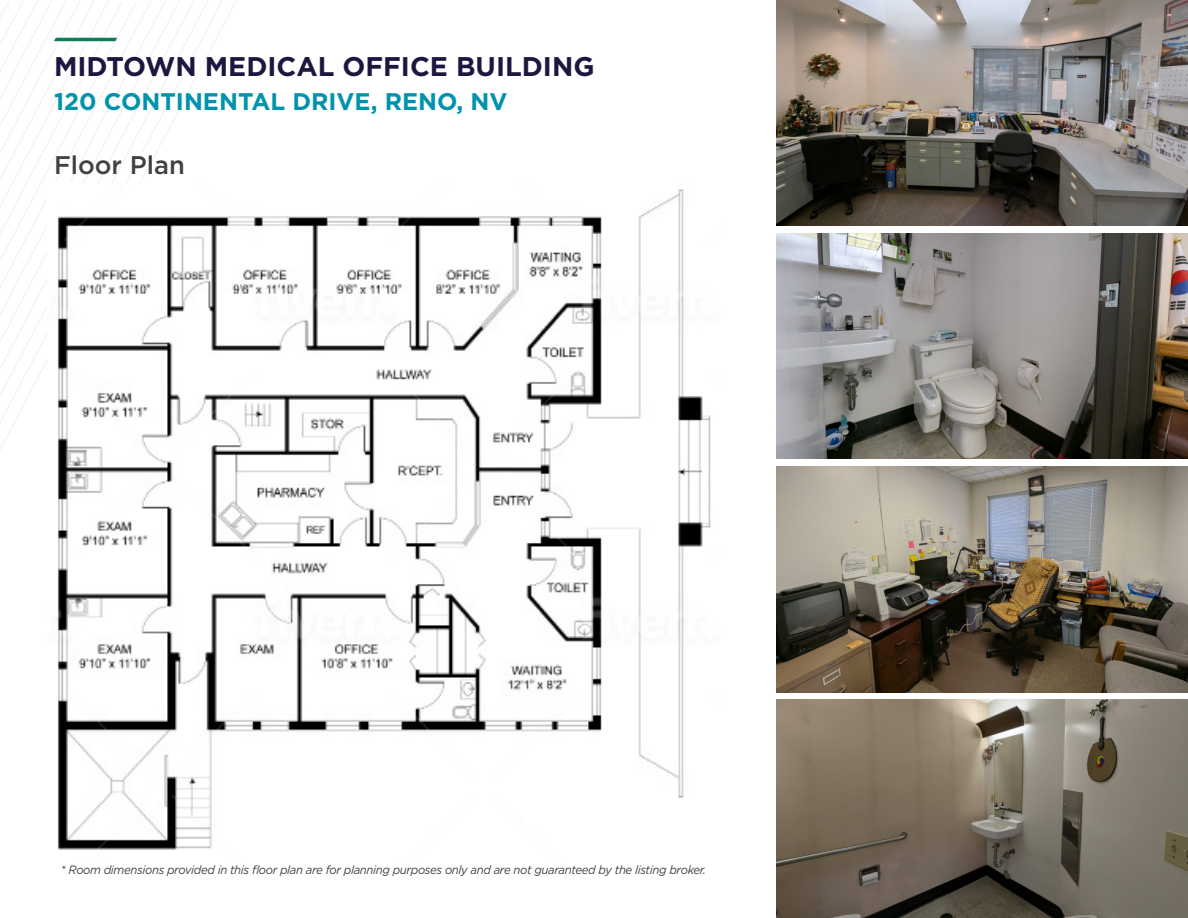
<style>
.page{position:relative;width:1188px;height:918px;background:#fff}
.page>*{position:absolute;margin:0;border:0;box-sizing:border-box;transform-origin:0 0}
.t1{font:700 27px "Gotham";color:#1d1740}
.t2{font:500 25.5px "Gotham";color:#414042}
.t3{font:700 24px "Gotham";color:#0093ad}
.t4{font:italic 12px "Gotham";letter-spacing:-.03em;color:#414042;scale:.95 1}
</style>
<div class="page">
<svg style="left:0;top:1px;width:236px;height:449px"></svg>
<svg style="left:54px;top:38px;width:63px;height:3px"></svg>
<img style="left:48px;top:183px;width:663px;height:667px">
<img style="left:777px;top:0;width:411px;height:226px">
<img style="left:777px;top:233px;width:411px;height:226px">
<img style="left:777px;top:467px;width:411px;height:225px">
<img style="left:777px;top:700px;width:411px;height:218px">
<h1 class="t1" style="left:54px;top:49px;width:542px">MIDTOWN MEDICAL OFFICE BUILDING</h1>
<h3 class="t3" style="left:54px;top:86px;width:455px">120 CONTINENTAL DRIVE, RENO, NV</h3>
<h2 class="t2" style="left:54px;top:149px;width:132px">Floor Plan</h2>
<p class="t4" style="left:61px;top:862px;width:680px">* Room dimensions provided in this floor plan are for planning purposes only and are not guaranteed by the listing broker.</p>
</div>
